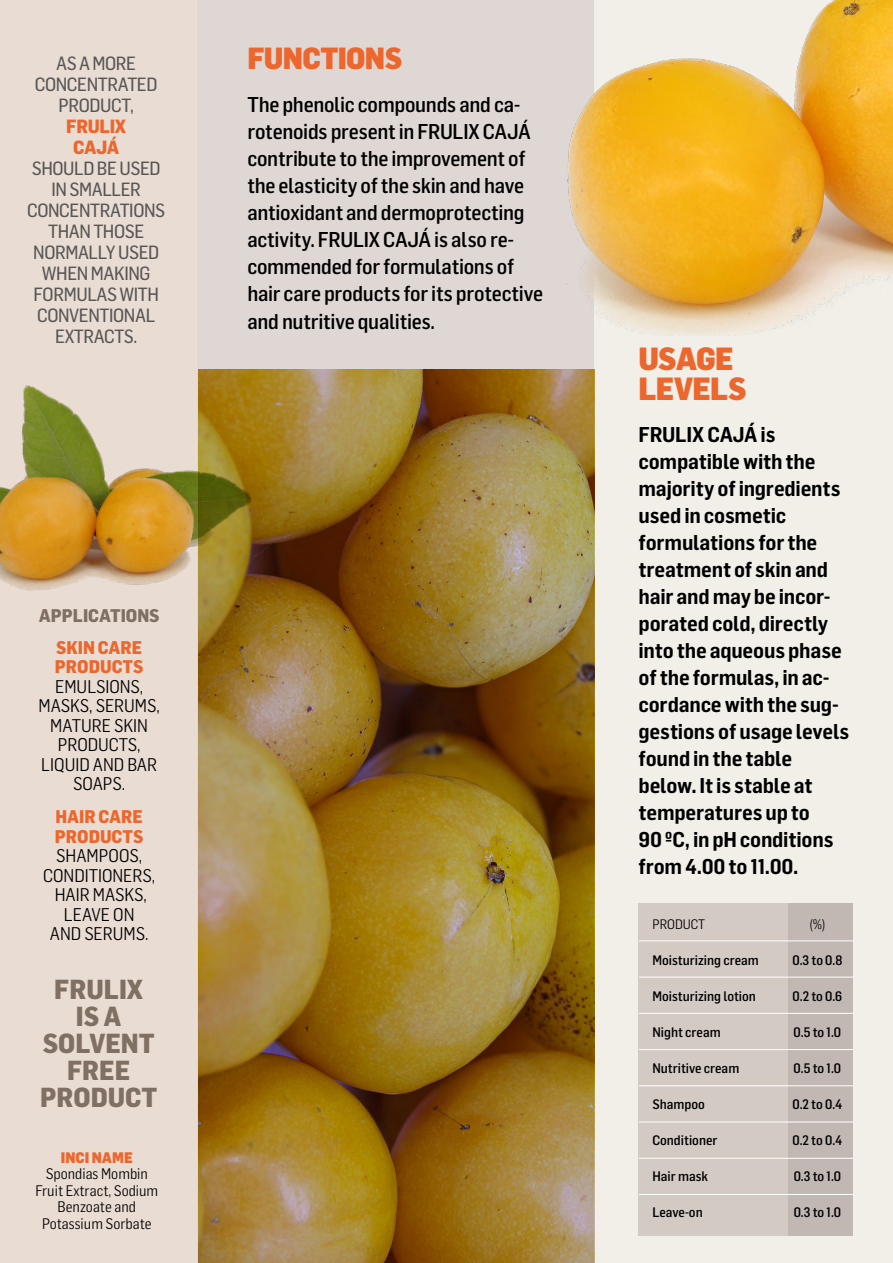
<style>
.page{position:relative;width:893px;height:1263px;background:#fff}
.page>*{position:absolute;margin:0;border:0;box-sizing:border-box;transform-origin:0 0}
.t1{font:900 31.5px/30px "Flama Semicond";letter-spacing:-.03em;color:#ec672e}
.t2{font:900 30px "Flama Semicond";letter-spacing:-.025em;color:#ec672e}
.t3{font:800 27px/27px "Flama Semicond";color:#806f63;text-align:center}
.t4{font:600 21px/27px "Flama Semicond";letter-spacing:-.01em;color:#000}
.t5{font:500 21px/27px "Flama Semicond";letter-spacing:-.01em;color:#000}
.t6{font:18.75px/21px "Flama Semicond Basic";letter-spacing:-.02em;color:#575756;text-align:center}
.t7{font:800 18.75px/21px "Flama Semicond";letter-spacing:-.02em;color:#ec672e;text-align:center}
.t8{font:18px/19.5px "Flama Semicond";color:#000;text-align:center}
.t9{font:800 18px/19.5px "Flama Semicond";color:#ec672e}
.t10{font:800 18px "Flama Semicond";color:#806f63}
.t11{font:15px/16.5px "Flama Semicond";color:#000;text-align:center}
.t12{font:900 15px "Flama Semicond";color:#ec672e}
.t13{font:500 13.5px "Flama Semicond";color:#000}
.t14{font:13.5px "Flama Semicond";color:#000}
</style>
<div class="page">
<div style="left:0;top:0;width:198px;height:1263px;background:#e9dcd2"></div>
<div style="left:197px;top:0;width:397px;height:1263px;background:#dfd7d3"></div>
<div style="left:594px;top:0;width:299px;height:1263px;background:#eeece3"></div>
<img style="left:198px;top:369px;width:396px;height:894px">
<img style="left:0;top:369px;width:293px;height:247px">
<img style="left:566px;top:0;width:327px;height:335px">
<div style="left:639px;top:903px;width:214px;height:332px;background:#d4cac4"></div>
<div style="left:788px;top:903px;width:65px;height:332px;background:#c1b8b3"></div>
<hr style="left:639px;top:940px;width:214px;height:1px;background:#fff">
<hr style="left:639px;top:977px;width:214px;height:1px;background:#fff">
<hr style="left:639px;top:1013px;width:214px;height:1px;background:#fff">
<hr style="left:639px;top:1049px;width:214px;height:1px;background:#fff">
<hr style="left:639px;top:1085px;width:214px;height:1px;background:#fff">
<hr style="left:639px;top:1122px;width:214px;height:1px;background:#fff">
<hr style="left:639px;top:1158px;width:214px;height:1px;background:#fff">
<hr style="left:639px;top:1194px;width:214px;height:1px;background:#fff">
<p class="t6" style="left:35px;top:52px;width:124px">AS A MORE<br>CONCENTRATED<br>PRODUCT,</p>
<p class="t7" style="left:66px;top:115px;width:61px">FRULIX<br>CAJÁ</p>
<p class="t6" style="left:27px;top:157px;width:139px">SHOULD BE USED<br>IN SMALLER<br>CONCENTRATIONS<br>THAN THOSE<br>NORMALLY USED<br>WHEN MAKING<br>FORMULAS WITH<br>CONVENTIONAL<br>EXTRACTS.</p>
<h2 class="t2" style="left:247px;top:40px;width:157px">FUNCTIONS</h2>
<p class="t5" style="left:247px;top:91px;width:297px">The phenolic compounds and ca&shy;rotenoids present in FRULIX CAJÁ contribute to the improvement of the elasticity of the skin and have antioxidant and dermoprotecting activity. FRULIX CAJÁ is also re&shy;commended for formulations of hair care products for its protective and nutritive qualities.</p>
<p class="t10" style="left:39px;top:605px;width:122px">APPLICATIONS</p>
<p class="t9" style="left:55px;top:637px;width:90px">SKIN CARE<br>PRODUCTS</p>
<p class="t8" style="left:39px;top:676px;width:123px">EMULSIONS,<br>MASKS, SERUMS,<br>MATURE SKIN<br>PRODUCTS,<br>LIQUID AND BAR<br>SOAPS.</p>
<p class="t9" style="left:55px;top:806px;width:90px">HAIR CARE<br>PRODUCTS</p>
<p class="t8" style="left:43px;top:846px;width:114px">SHAMPOOS,<br>CONDITIONERS,<br>HAIR MASKS,<br>LEAVE ON<br>AND SERUMS.</p>
<p class="t3" style="left:40px;top:974px;width:119px">FRULIX<br>IS A<br>SOLVENT<br>FREE<br>PRODUCT</p>
<p class="t12" style="left:61px;top:1148px;width:73px">INCI NAME</p>
<p class="t11" style="left:35px;top:1165px;width:124px">Spondias Mombin<br>Fruit Extract, Sodium<br>Benzoate and<br>Potassium Sorbate</p>
<h1 class="t1" style="left:639px;top:343px;width:110px">USAGE<br>LEVELS</h1>
<p class="t4" style="left:639px;top:420px;width:212px">FRULIX CAJÁ is compatible with the majority of ingredients used in cosmetic formulations for the treatment of skin and hair and may be incor&shy;porated cold, directly into the aqueous phase of the formulas, in ac&shy;cordance with the sug&shy;gestions of usage levels found in the table below. It is stable at temperatures up to<br>90 ºC, in pH conditions from 4.00 to 11.00.</p>
<p class="t14" style="left:652px;top:916px;width:54px">PRODUCT</p>
<p class="t14" style="left:810px;top:916px;width:17px">(%)</p>
<p class="t13" style="left:652px;top:952px;width:108px">Moisturizing cream</p>
<p class="t13" style="left:792px;top:952px;width:51px">0.3 to 0.8</p>
<p class="t13" style="left:652px;top:988px;width:105px">Moisturizing lotion</p>
<p class="t13" style="left:793px;top:988px;width:51px">0.2 to 0.6</p>
<p class="t13" style="left:652px;top:1024px;width:70px">Night cream</p>
<p class="t13" style="left:794px;top:1024px;width:49px">0.5 to 1.0</p>
<p class="t13" style="left:652px;top:1060px;width:88px">Nutritive cream</p>
<p class="t13" style="left:794px;top:1060px;width:49px">0.5 to 1.0</p>
<p class="t13" style="left:652px;top:1096px;width:54px">Shampoo</p>
<p class="t13" style="left:792px;top:1096px;width:51px">0.2 to 0.4</p>
<p class="t13" style="left:652px;top:1132px;width:67px">Conditioner</p>
<p class="t13" style="left:792px;top:1132px;width:51px">0.2 to 0.4</p>
<p class="t13" style="left:652px;top:1168px;width:57px">Hair mask</p>
<p class="t13" style="left:794px;top:1168px;width:49px">0.3 to 1.0</p>
<p class="t13" style="left:652px;top:1204px;width:52px">Leave-on</p>
<p class="t13" style="left:794px;top:1204px;width:49px">0.3 to 1.0</p>
</div>
